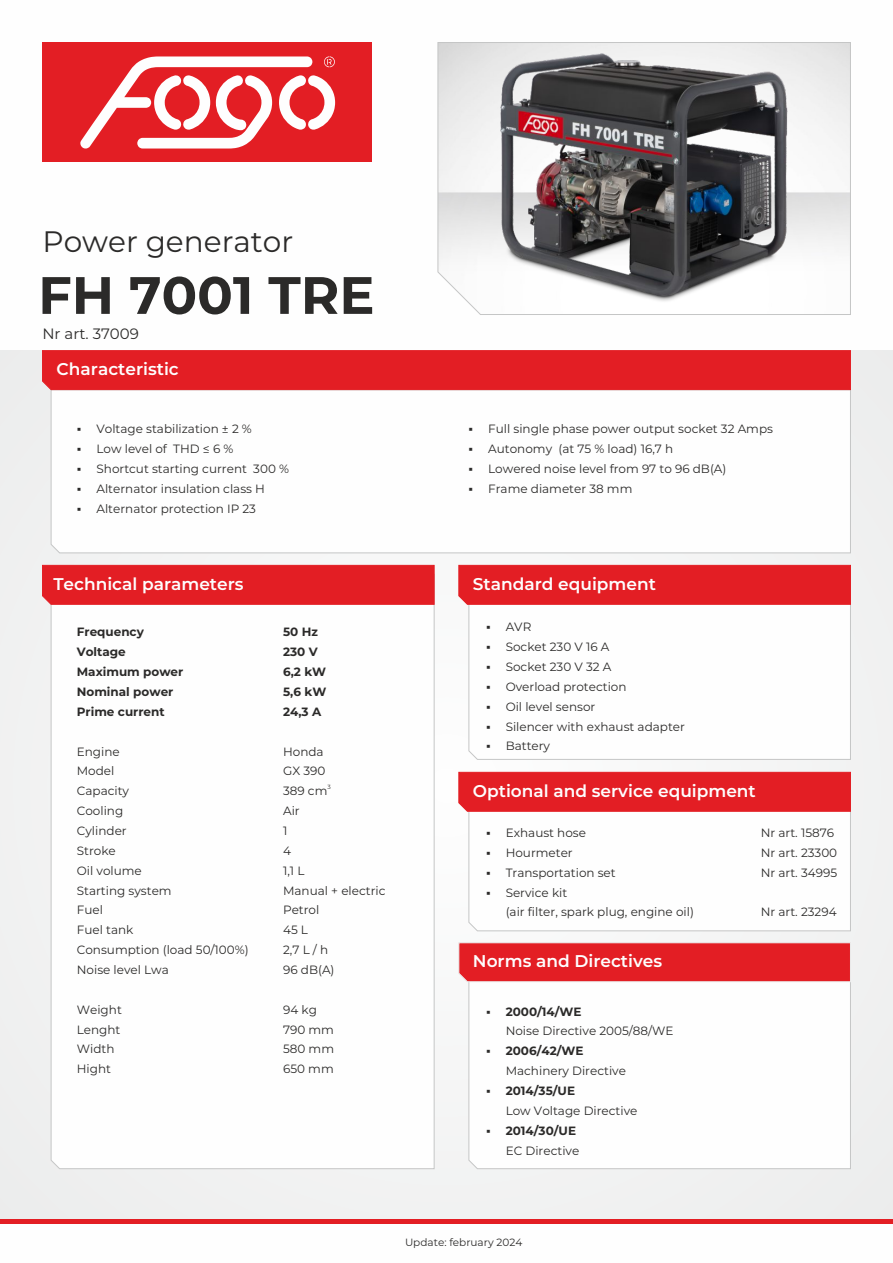
<style>
.page{position:relative;width:893px;height:1263px;background:#fff}
.page>*{position:absolute;margin:0;border:0;box-sizing:border-box;transform-origin:0 0}
.t1{font:700 52.5px "Montserrat";color:#2b2a29}
.t2{font:29.55px "Montserrat";color:#2b2a29}
.t3{font:600 16.95px "Montserrat";color:#fefefe}
.t4{font:15px "Montserrat";color:#2b2a29}
.t5{font:12px/19.8px "Montserrat";color:#2b2a29}
.t6{font:700 12px/19.8px "Montserrat";color:#2b2a29}
.t7{font:10.5px "Montserrat";color:#2b2a29}
.t8{font:6px "Montserrat";color:#2b2a29}
.s1{font-weight:700}
</style>
<div class="page">
<div style="left:0;top:351px;width:893px;height:869px;background:#f1f1f1"></div>
<div style="left:0;top:1219px;width:893px;height:5px;background:#e31e24"></div>
<div style="left:43px;top:43px;width:329px;height:119px;background:#e31e24"></div>
<svg style="left:80px;top:56px;width:255px;height:93px"></svg>
<div style="left:51px;top:605px;width:383px;height:564px;background:#fefefe"></div>
<div style="left:42px;top:565px;width:392px;height:40px;background:#e31e24"></div>
<div style="left:51px;top:390px;width:800px;height:163px;background:#fefefe"></div>
<div style="left:42px;top:350px;width:809px;height:40px;background:#e31e24"></div>
<div style="left:469px;top:812px;width:382px;height:119px;background:#fefefe"></div>
<div style="left:458px;top:772px;width:393px;height:40px;background:#e31e24"></div>
<div style="left:469px;top:982px;width:382px;height:187px;background:#fefefe"></div>
<svg style="left:458px;top:942px;width:392px;height:40px;background:#e3292f"></svg>
<div style="left:469px;top:605px;width:382px;height:155px;background:#fefefe"></div>
<div style="left:458px;top:565px;width:393px;height:40px;background:#e31e24"></div>
<svg style="left:437px;top:42px;width:414px;height:273px"></svg>
<h2 class="t2" style="left:42px;top:223px;width:252px">Power generator</h2>
<h1 class="t1" style="left:38px;top:263px;width:338px">FH 7001 TRE</h1>
<p class="t4" style="left:42px;top:324px;width:98px">Nr art. 37009</p>
<h3 class="t3" style="left:57px;top:358px;width:124px">Characteristic</h3>
<p class="t5" style="left:77px;top:419px;width:177px">▪ Voltage stabilization ± 2 %</p>
<p class="t5" style="left:77px;top:439px;width:158px">▪ Low level of THD ≤ 6 %</p>
<p class="t5" style="left:77px;top:459px;width:214px">▪ Shortcut starting current 300 %</p>
<p class="t5" style="left:77px;top:479px;width:190px">▪ Alternator insulation class H</p>
<p class="t5" style="left:77px;top:499px;width:181px">▪ Alternator protection IP 23</p>
<h3 class="t3" style="left:53px;top:573px;width:192px">Technical parameters</h3>
<p class="t6" style="left:77px;top:622px;width:108px">Frequency<br>Voltage<br>Maximum power<br>Nominal power<br>Prime current</p>
<p class="t5" style="left:77px;top:741px;width:173px">Engine<br>Model<br>Capacity<br>Cooling<br>Cylinder<br>Stroke<br>Oil volume<br>Starting system<br>Fuel<br>Fuel tank<br>Consumption (load 50/100%)<br>Noise level Lwa</p>
<p class="t5" style="left:77px;top:999px;width:47px">Weight<br>Lenght<br>Width<br>Hight</p>
<p class="t6" style="left:283px;top:622px;width:45px">50 Hz<br>230 V<br>6,2 kW<br>5,6 kW<br>24,3 A</p>
<p class="t5" style="left:283px;top:741px;width:44px">Honda<br>GX 390</p>
<p class="t8" style="left:327px;top:783px;width:5px">3</p>
<p class="t5" style="left:283px;top:781px;width:104px">389 cm<br>Air<br>1<br>4<br>1,1 L<br>Manual + electric<br>Petrol<br>45 L<br>2,7 L / h<br>96 dB(A)</p>
<p class="t5" style="left:283px;top:999px;width:52px">94 kg<br>790 mm<br>580 mm<br>650 mm</p>
<p class="t5" style="left:469px;top:419px;width:306px">▪ Full single phase power output socket 32 Amps</p>
<p class="t5" style="left:469px;top:439px;width:206px">▪ Autonomy (at 75 % load) 16,7 h</p>
<p class="t5" style="left:469px;top:459px;width:259px">▪ Lowered noise level from 97 to 96 dB(A)</p>
<p class="t5" style="left:469px;top:479px;width:165px">▪ Frame diameter 38 mm</p>
<h3 class="t3" style="left:473px;top:573px;width:185px">Standard equipment</h3>
<p class="t5" style="left:486px;top:617px;width:47px">▪ AVR</p>
<p class="t5" style="left:486px;top:637px;width:125px">▪ Socket 230 V 16 A</p>
<p class="t5" style="left:486px;top:657px;width:127px">▪ Socket 230 V 32 A</p>
<p class="t5" style="left:486px;top:677px;width:142px">▪ Overload protection</p>
<p class="t5" style="left:486px;top:696px;width:111px">▪ Oil level sensor</p>
<p class="t5" style="left:486px;top:716px;width:200px">▪ Silencer with exhaust adapter</p>
<p class="t5" style="left:486px;top:736px;width:66px">▪ Battery</p>
<h3 class="t3" style="left:473px;top:780px;width:284px">Optional and service equipment</h3>
<p class="t5" style="left:486px;top:823px;width:102px">▪ Exhaust hose</p>
<p class="t5" style="left:761px;top:823px;width:75px">Nr art. 15876</p>
<p class="t5" style="left:486px;top:842px;width:88px">▪ Hourmeter</p>
<p class="t5" style="left:761px;top:842px;width:78px">Nr art. 23300</p>
<p class="t5" style="left:486px;top:862px;width:131px">▪ Transportation set</p>
<p class="t5" style="left:761px;top:862px;width:78px">Nr art. 34995</p>
<p class="t5" style="left:506px;top:882px;width:190px;text-indent:-20px">▪ Service kit<br>(air filter, spark plug, engine oil)</p>
<p class="t5" style="left:761px;top:902px;width:77px">Nr art. 23294</p>
<h3 class="t3" style="left:473px;top:951px;width:191px">Norms and Directives</h3>
<p class="t5" style="left:506px;top:1001px;width:169px;text-indent:-20px">▪ <span class="s1">2000/14/WE<br></span>Noise Directive 2005/88/WE</p>
<p class="t5" style="left:506px;top:1041px;width:122px;text-indent:-20px">▪ <span class="s1">2006/42/WE<br></span>Machinery Directive</p>
<p class="t5" style="left:506px;top:1081px;width:133px;text-indent:-20px">▪ <span class="s1">2014/35/UE<br></span>Low Voltage Directive</p>
<p class="t5" style="left:486px;top:1120px;width:95px;text-align:right">▪ <span class="s1">2014/30/UE<br></span>EC Directive</p>
<p class="t7" style="left:405px;top:1236px;width:119px">Update: february 2024</p>
</div>
